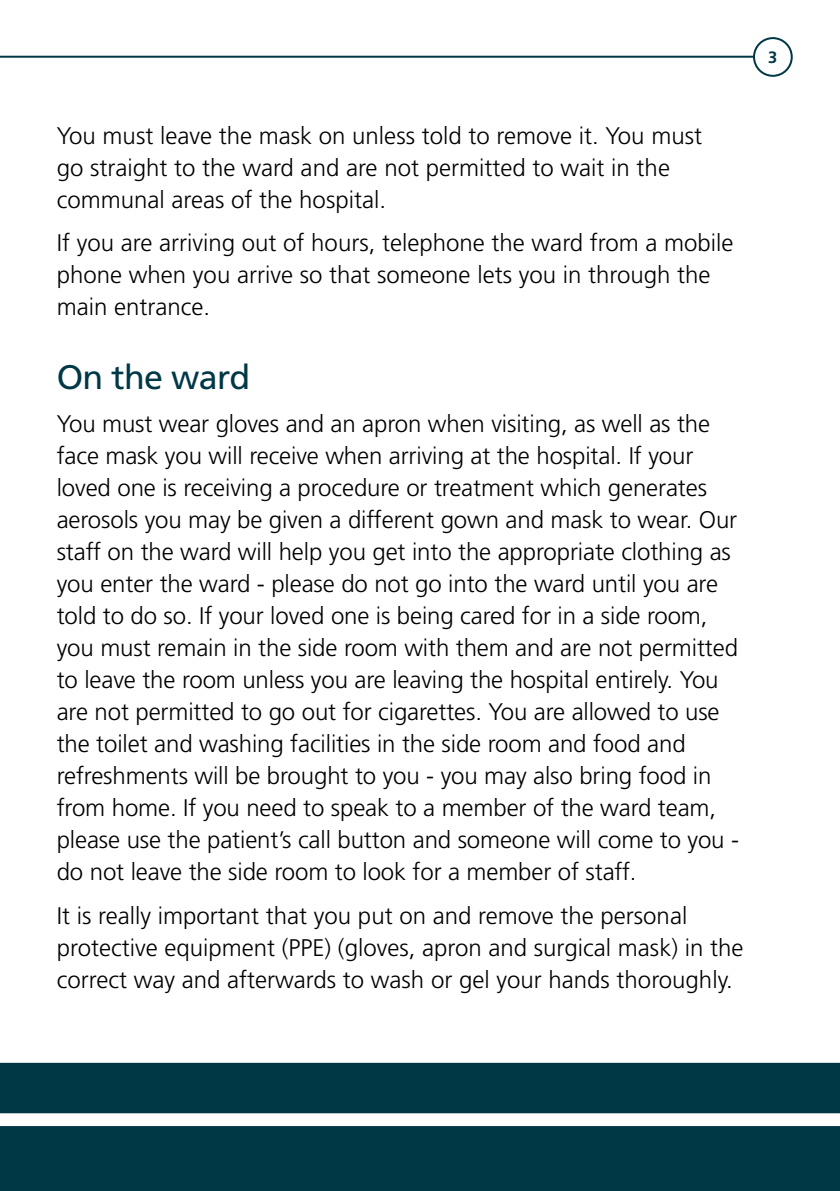
<style>
.page{position:relative;width:840px;height:1191px;background:#fff}
.page>*{position:absolute;margin:0;border:0;box-sizing:border-box;transform-origin:0 0}
.t1{font:34px "Frutiger";letter-spacing:-.02em;color:#003846}
.t2{font:300 24px/32px "Frutiger";letter-spacing:-.005em;color:#000}
.t3{font:700 16.4px "Frutiger";color:#003846}
</style>
<div class="page">
<div style="left:0;top:1062px;width:839px;height:129px;background:#003846"></div>
<hr style="left:0;top:56px;width:791px;height:2px;background:#003846">
<div style="left:753px;top:38px;width:38px;height:38px;background:#fff;border-radius:50%"></div>
<div style="left:752px;top:37px;width:40px;height:40px;border:2px solid #003846;border-radius:50%"></div>
<svg style="left:0;top:1113px;width:839px;height:13px"></svg>
<p class="t2" style="left:57px;top:119px;width:646px">You must leave the mask on unless told to remove it. You must go straight to the ward and are not permitted to wait in the communal areas of the hospital.</p>
<p class="t2" style="left:57px;top:227px;width:678px">If you are arriving out of hours, telephone the ward from a mobile phone when you arrive so that someone lets you in through the main entrance.</p>
<h1 class="t1" style="left:57px;top:357px;width:195px">On the ward</h1>
<p class="t2" style="left:57px;top:408px;width:683px">You must wear gloves and an apron when visiting, as well as the face mask you will receive when arriving at the hospital. If your loved one is receiving a procedure or treatment which generates aerosols you may be given a different gown and mask to wear. Our staff on the ward will help you get into the appropriate clothing as you enter the ward - please do not go into the ward until you are told to do so. If your loved one is being cared for in a side room, you must remain in the side room with them and are not permitted to leave the room unless you are leaving the hospital entirely. You are not permitted to go out for cigarettes. You are allowed to use the toilet and washing facilities in the side room and food and refreshments will be brought to you - you may also bring food in from home. If you need to speak to a member of the ward team, please use the patient’s call button and someone will come to you - do not leave the side room to look for a member of staff.</p>
<p class="t2" style="left:57px;top:899px;width:687px">It is really important that you put on and remove the personal protective equipment (PPE) (gloves, apron and surgical mask) in the correct way and afterwards to wash or gel your hands thoroughly.</p>
<p class="t3" style="left:767px;top:48px;width:11px">3</p>
</div>
